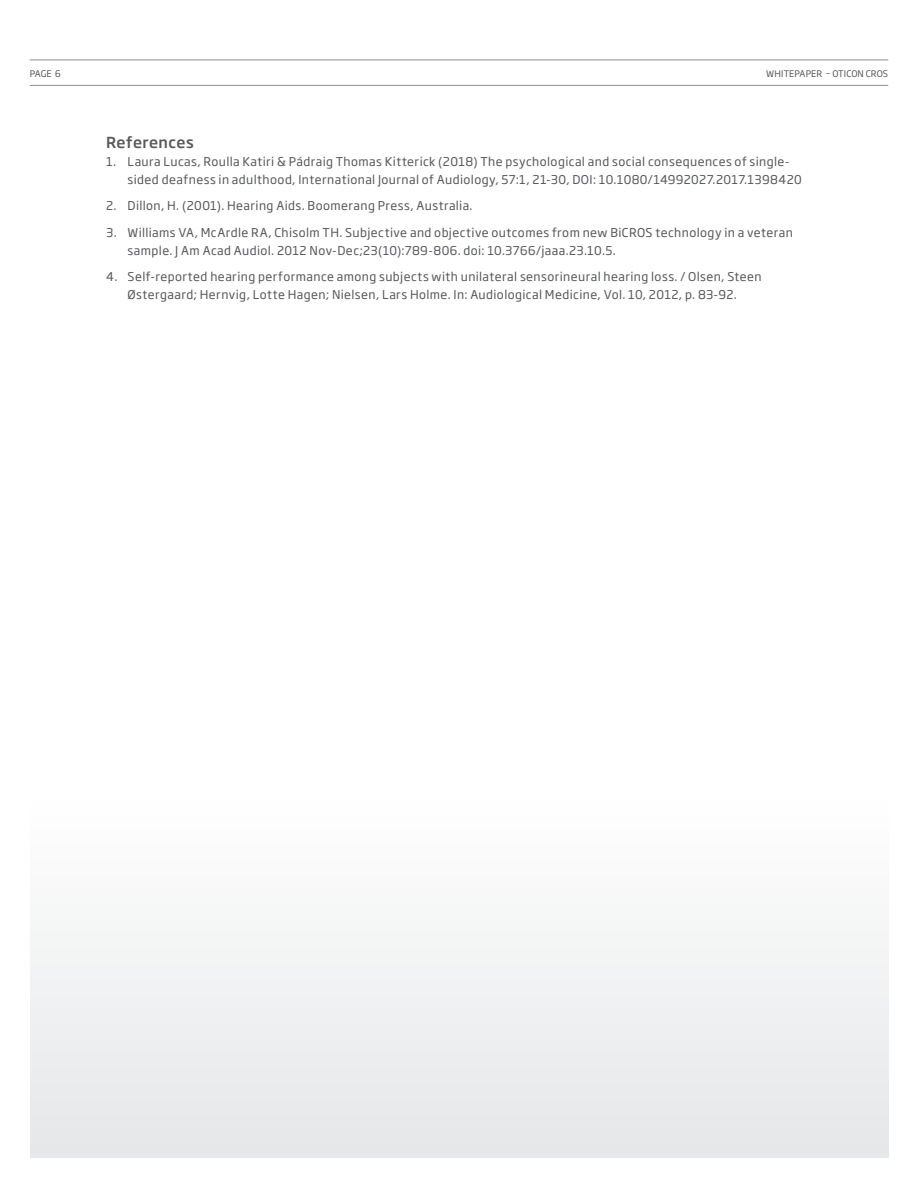
<style>
.page{position:relative;width:918px;height:1188px;background:#fff}
.page>*{position:absolute;margin:0;border:0;box-sizing:border-box;transform-origin:0 0}
.whitePaperSubhead{font:500 15px "Soho Gothic Pro";letter-spacing:.025em;color:#57585a}
.t1{font:12px/18px "Soho Gothic Pro";letter-spacing:.035em;color:#57585a}
.t2{font:9px "Soho Gothic Pro";letter-spacing:.015em;color:#57585a}
</style>
<div class="page">
<div style="left:30px;top:801px;width:858px;height:357px;background:#f2f2f3"></div>
<hr style="left:30px;top:85px;width:858px;height:1px;background:#928e8b">
<hr style="left:30px;top:60px;width:858px;height:1px;background:#928e8b">
<p class="t2" style="left:30px;top:66px;width:33px">PAGE 6</p>
<p class="t2" style="left:766px;top:66px;width:123px">WHITEPAPER – OTICON CROS</p>
<p class="whitePaperSubhead" style="left:106px;top:131px;width:89px">References</p>
<p class="t1" style="left:128px;top:152px;width:676px;text-indent:-21px">1. Laura Lucas, Roulla Katiri &amp; Pádraig Thomas Kitterick (2018) The psychological and social consequences of single&shy;sided deafness in adulthood, International Journal of Audiology, 57:1, 21-30, DOI: 10.1080/14992027.2017.1398420</p>
<p class="t1" style="left:106px;top:196px;width:368px">2. Dillon, H. (2001). Hearing Aids. Boomerang Press, Australia.</p>
<p class="t1" style="left:128px;top:223px;width:667px;text-indent:-21px">3. Williams VA, McArdle RA, Chisolm TH. Subjective and objective outcomes from new BiCROS technology in a veteran sample. J Am Acad Audiol. 2012 Nov-Dec;23(10):789-806. doi: 10.3766/jaaa.23.10.5.</p>
<p class="t1" style="left:106px;top:267px;width:657px;text-align:center">4. Self-reported hearing performance among subjects with unilateral sensorineural hearing loss. / Olsen, Steen<br>Østergaard; Hernvig, Lotte Hagen; Nielsen, Lars Holme. In: Audiological Medicine, Vol. 10, 2012, p. 83-92.</p>
</div>
